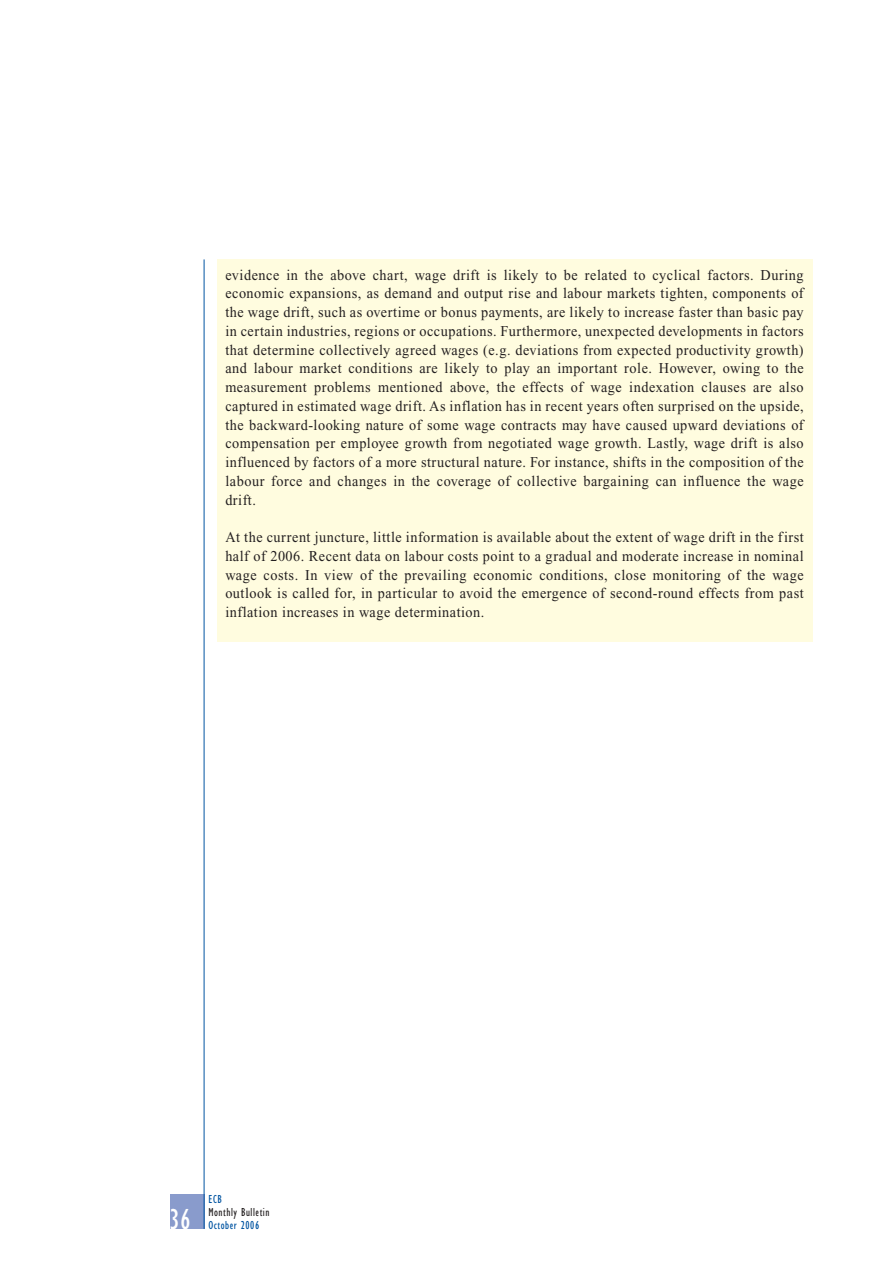
<style>
.page{position:relative;width:893px;height:1263px;background:#fff}
.page>*{position:absolute;margin:0;border:0;box-sizing:border-box;transform-origin:0 0}
.t1{font:condensed 30px "Gill Sans";color:#fff;scale:.95 1}
.t2{font:15px/18.8px "Times New Roman";letter-spacing:.035em;color:#231f20;text-align:justify;scale:.95 1}
.t3{font:condensed 12px "Gill Sans";letter-spacing:.05em;color:#231f20;scale:.95 1}
.t4{font:condensed 12px "Gill Sans";letter-spacing:.05em;color:#0054a1;scale:.95 1}
</style>
<div class="page">
<div style="left:170px;top:1195px;width:34px;height:34px;background:#899bcc"></div>
<hr style="left:204px;top:259px;width:1px;height:970px;background:#0054a1">
<div style="left:217px;top:259px;width:595px;height:382px;background:#fffcdf"></div>
<p class="t2" style="left:225px;top:267px;width:610px">evidence in the above chart, wage drift is likely to be related to cyclical factors. During economic expansions, as demand and output rise and labour markets tighten, components of the wage drift, such as overtime or bonus payments, are likely to increase faster than basic pay in certain industries, regions or occupations. Furthermore, unexpected developments in factors that determine collectively agreed wages (e.g. deviations from expected productivity growth) and labour market conditions are likely to play an important role. However, owing to the measurement problems mentioned above, the effects of wage indexation clauses are also captured in estimated wage drift. As inflation has in recent years often surprised on the upside, the backward-looking nature of some wage contracts may have caused upward deviations of compensation per employee growth from negotiated wage growth. Lastly, wage drift is also influenced by factors of a more structural nature. For instance, shifts in the composition of the labour force and changes in the coverage of collective bargaining can influence the wage drift.</p>
<p class="t2" style="left:225px;top:529px;width:610px">At the current juncture, little information is available about the extent of wage drift in the first half of 2006. Recent data on labour costs point to a gradual and moderate increase in nominal wage costs. In view of the prevailing economic conditions, close monitoring of the wage outlook is called for, in particular to avoid the emergence of second-round effects from past inflation increases in wage determination.</p>
<h1 class="t1" style="left:170px;top:1208px;width:23px">36</h1>
<p class="t4" style="left:208px;top:1195px;width:16px">ECB</p>
<p class="t3" style="left:208px;top:1208px;width:66px">Monthly Bulletin</p>
<p class="t4" style="left:208px;top:1221px;width:55px">October 2006</p>
</div>
